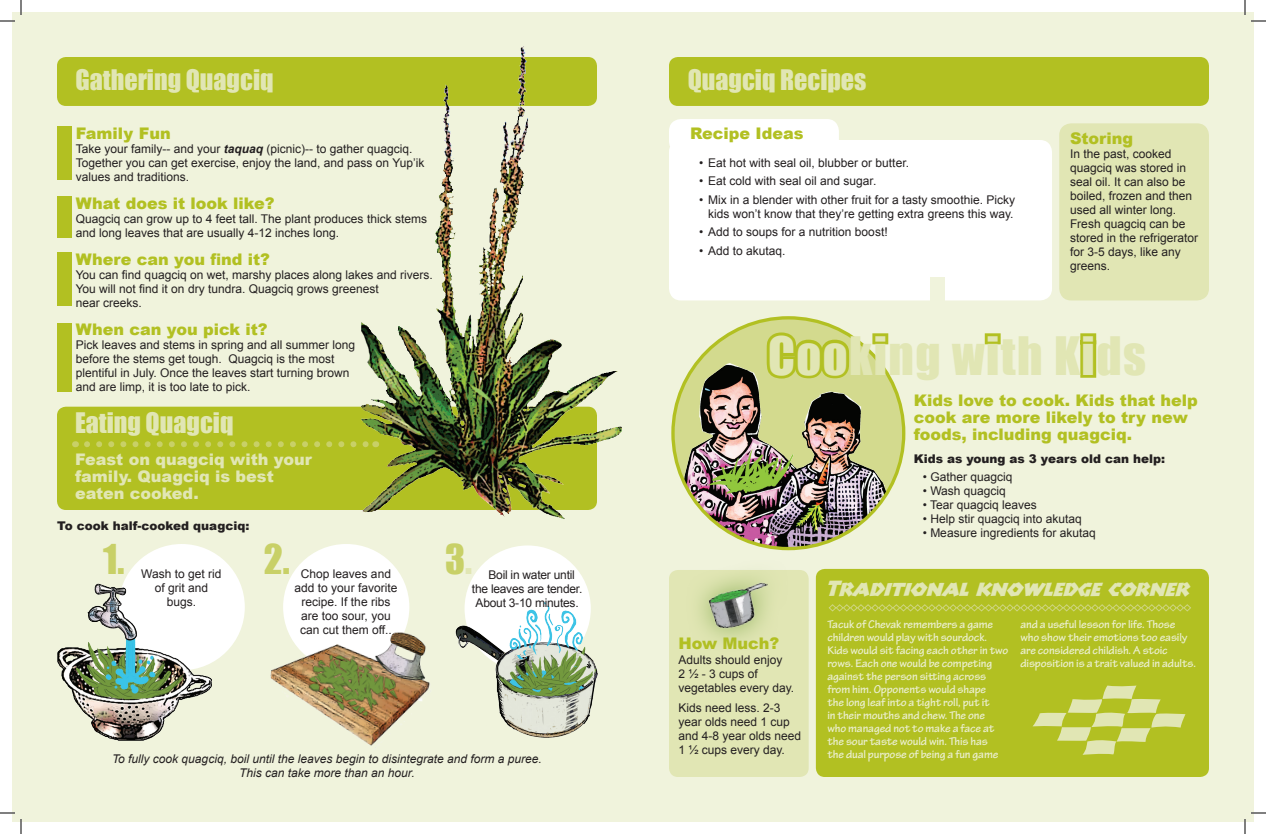
<style>
.page{position:relative;width:1266px;height:834px;background:#fff}
.page>*{position:absolute;margin:0;border:0;box-sizing:border-box;transform-origin:0 0}
.t1{font:48.6px "Impact";letter-spacing:.03em;color:#e1e6b4}
.t2{font:37.8px "Impact";color:#c8d067}
.t3{font:26px "Impact";color:#e1e6b4}
.t4{font:italic 20.6px "Manito LP Std";color:#e1e6b4}
.t5{font:900 16px/17px "Arial";color:#b2c022}
.t6{font:900 16px/17px "Arial";color:#e1e6b4}
.t7{font:12px/14px "Arial";color:#231f20}
.t8{font:700 12px/13px "Tekton Pro";letter-spacing:-.01em;color:#eaeecc}
.t9{font:italic 12px/14px "Arial";color:#231f20;text-align:center}
.t10{font:900 12px "Arial";color:#231f20}
.t11{font:12px "Arial";letter-spacing:-.02em;color:#231f20}
.s1{font-weight:700;font-style:italic}
.s2{color:#e1e6b4}
</style>
<div class="page">
<div style="left:12px;top:12px;width:1242px;height:810px;background:#f0f3dc"></div>
<div style="left:119px;top:544px;width:126px;height:126px;background:#fff;border-radius:50%"></div>
<div style="left:465px;top:545px;width:126px;height:127px;background:#fff;border-radius:50%"></div>
<div style="left:283px;top:544px;width:126px;height:126px;background:#fff;border-radius:50%"></div>
<div style="left:57px;top:57px;width:540px;height:49px;background:#b2c022;border-radius:9px"></div>
<div style="left:57px;top:407px;width:540px;height:103px;background:#b2c022;border-radius:9px"></div>
<img style="left:346px;top:46px;width:276px;height:473px">
<div style="left:57px;top:126px;width:14px;height:54px;background:#b2c022"></div>
<div style="left:57px;top:196px;width:14px;height:42px;background:#b2c022"></div>
<div style="left:57px;top:252px;width:14px;height:54px;background:#b2c022"></div>
<div style="left:57px;top:323px;width:14px;height:68px;background:#b2c022"></div>
<svg style="left:87px;top:441px;width:282px;height:6px"></svg>
<img style="left:57px;top:580px;width:155px;height:161px">
<img style="left:455px;top:562px;width:143px;height:176px">
<div style="left:669px;top:57px;width:540px;height:49px;background:#b2c022;border-radius:9px"></div>
<div style="left:816px;top:569px;width:393px;height:208px;background:#b2c022;border-radius:9px"></div>
<div style="left:669px;top:119px;width:170px;height:35px;background:#fff;border-radius:12px"></div>
<div style="left:669px;top:140px;width:383px;height:160px;background:#fff;border-radius:12px"></div>
<div style="left:930px;top:277px;width:14px;height:24px;background:#f0f3dc"></div>
<div style="left:1059px;top:123px;width:150px;height:177px;background:#e1e6b4;border-radius:12px"></div>
<img style="left:673px;top:331px;width:231px;height:218px">
<svg style="left:762px;top:328px;width:91px;height:55px;background:#c2cc57"></svg>
<svg style="left:869px;top:331px;width:228px;height:50px"></svg>
<svg style="left:1033px;top:686px;width:152px;height:69px"></svg>
<div style="left:669px;top:570px;width:140px;height:207px;background:#e1e6b4;border-radius:9px"></div>
<img style="left:699px;top:576px;width:69px;height:64px">
<svg style="left:828px;top:604px;width:363px;height:8px"></svg>
<svg style="left:0;top:0;width:22px;height:22px"></svg>
<svg style="left:0;top:812px;width:22px;height:22px"></svg>
<svg style="left:1244px;top:0;width:22px;height:22px"></svg>
<svg style="left:1244px;top:812px;width:22px;height:22px"></svg>
<img style="left:270px;top:608px;width:160px;height:138px">
<p class="t3" style="left:75px;top:59px;width:200px">Gathering Quagciq</p>
<p class="t5" style="left:76px;top:124px;width:96px">Family Fun</p>
<p class="t7" style="left:76px;top:142px;width:350px">Take your family-- and your <span class="s1">taquaq</span> (picnic)-- to gather quagciq.<br>Together you can get exercise, enjoy the land, and pass on Yup’ik values and traditions.</p>
<p class="t5" style="left:76px;top:194px;width:200px">What does it look like?</p>
<p class="t7" style="left:76px;top:212px;width:353px">Quagciq can grow up to 4 feet tall. The plant produces thick stems and long leaves that are usually 4-12 inches long.</p>
<p class="t5" style="left:76px;top:250px;width:196px">Where can you find it?</p>
<p class="t7" style="left:76px;top:268px;width:359px">You can find quagciq on wet, marshy places along lakes and rivers.<br>You will not find it on dry tundra. Quagciq grows greenest<br>near creeks.</p>
<p class="t5" style="left:76px;top:320px;width:194px">When can you pick it?</p>
<p class="t7" style="left:76px;top:338px;width:281px">Pick leaves and stems in spring and all summer long before the stems get tough. Quagciq is the most plentiful in July. Once the leaves start turning brown and are limp, it is too late to pick.</p>
<p class="t3" style="left:75px;top:403px;width:160px">Eating Quagciq</p>
<p class="t6" style="left:75px;top:450px;width:238px">Feast on quagciq with your family. Quagciq is best eaten cooked.</p>
<p class="t10" style="left:57px;top:517px;width:194px">To cook half-cooked quagciq:</p>
<p class="t2" style="left:103px;top:530px;width:23px">1.</p>
<p class="t2" style="left:264px;top:530px;width:27px">2.</p>
<p class="t2" style="left:445px;top:530px;width:29px">3<span class="s2">.</span></p>
<p class="t7" style="left:295px;top:566px;width:104px;text-align:center">Chop leaves and add to your favorite recipe. If the ribs are too sour, you can cut them off..</p>
<p class="t7" style="left:141px;top:567px;width:82px;text-align:center">Wash to get rid of grit and bugs.</p>
<p class="t11" style="left:488px;top:568px;width:88px">Boil in water until</p>
<p class="t11" style="left:472px;top:582px;width:112px">the leaves are tender.</p>
<p class="t11" style="left:476px;top:596px;width:105px">About 3-10 minutes.</p>
<p class="t9" style="left:112px;top:752px;width:431px">To fully cook quagciq, boil until the leaves begin to disintegrate and form a puree.<br>This can take more than an hour.</p>
<p class="t3" style="left:688px;top:59px;width:180px">Quagciq Recipes</p>
<p class="t5" style="left:690px;top:125px;width:115px">Recipe Ideas</p>
<p class="t7" style="left:699px;top:156px;width:211px">• Eat hot with seal oil, blubber or butter.</p>
<p class="t7" style="left:699px;top:174px;width:179px">• Eat cold with seal oil and sugar.</p>
<p class="t7" style="left:699px;top:193px;width:317px;text-align:right">• Mix in a blender with other fruit for a tasty smoothie. Picky kids won’t know that they’re getting extra greens this way.</p>
<p class="t7" style="left:699px;top:225px;width:190px">• Add to soups for a nutrition boost!</p>
<p class="t7" style="left:699px;top:244px;width:88px">• Add to akutaq.</p>
<p class="t5" style="left:1070px;top:129px;width:65px">Storing</p>
<p class="t7" style="left:1070px;top:147px;width:130px">In the past, cooked quagciq was stored in seal oil. It can also be boiled, frozen and then used all winter long.<br>Fresh quagciq can be stored in the refrigerator for 3-5 days, like any greens.</p>
<p class="t1" style="left:768px;top:318px;width:380px">Cooking with Kids</p>
<p class="t5" style="left:914px;top:392px;width:286px">Kids love to cook. Kids that help cook are more likely to try new foods, including quagciq.</p>
<p class="t10" style="left:914px;top:450px;width:253px">Kids as young as 3 years old can help:</p>
<p class="t7" style="left:923px;top:470px;width:91px">• Gather quagciq</p>
<p class="t7" style="left:923px;top:484px;width:85px">• Wash quagciq</p>
<p class="t7" style="left:923px;top:498px;width:116px">• Tear quagciq leaves</p>
<p class="t7" style="left:923px;top:512px;width:160px">• Help stir quagciq into akutaq</p>
<p class="t7" style="left:923px;top:526px;width:174px">• Measure ingredients for akutaq</p>
<p class="t5" style="left:678px;top:634px;width:102px">How Much?</p>
<p class="t7" style="left:678px;top:653px;width:117px">Adults should enjoy<br>2 ½ - 3 cups of vegetables every day.</p>
<p class="t7" style="left:678px;top:701px;width:124px">Kids need less. 2-3 year olds need 1 cup and 4-8 year olds need<br>1 ½ cups every day.</p>
<p class="t4" style="left:825px;top:575px;width:373px">Traditionalknowledgecorner</p>
<p class="t8" style="left:827px;top:618px;width:182px">Tacuk of Chevak remembers a game children would play with sourdock.<br>Kids would sit facing each other in two rows. Each one would be competing against the person sitting across from him. Opponents would shape<br>the long leaf into a tight roll, put it<br>in their mouths and chew. The one<br>who managed not to make a face at the sour taste would win. This has<br>the dual purpose of being a fun game</p>
<p class="t8" style="left:1020px;top:618px;width:177px">and a useful lesson for life. Those who show their emotions too easily are considered childish. A stoic disposition is a trait valued in adults.</p>
</div>
